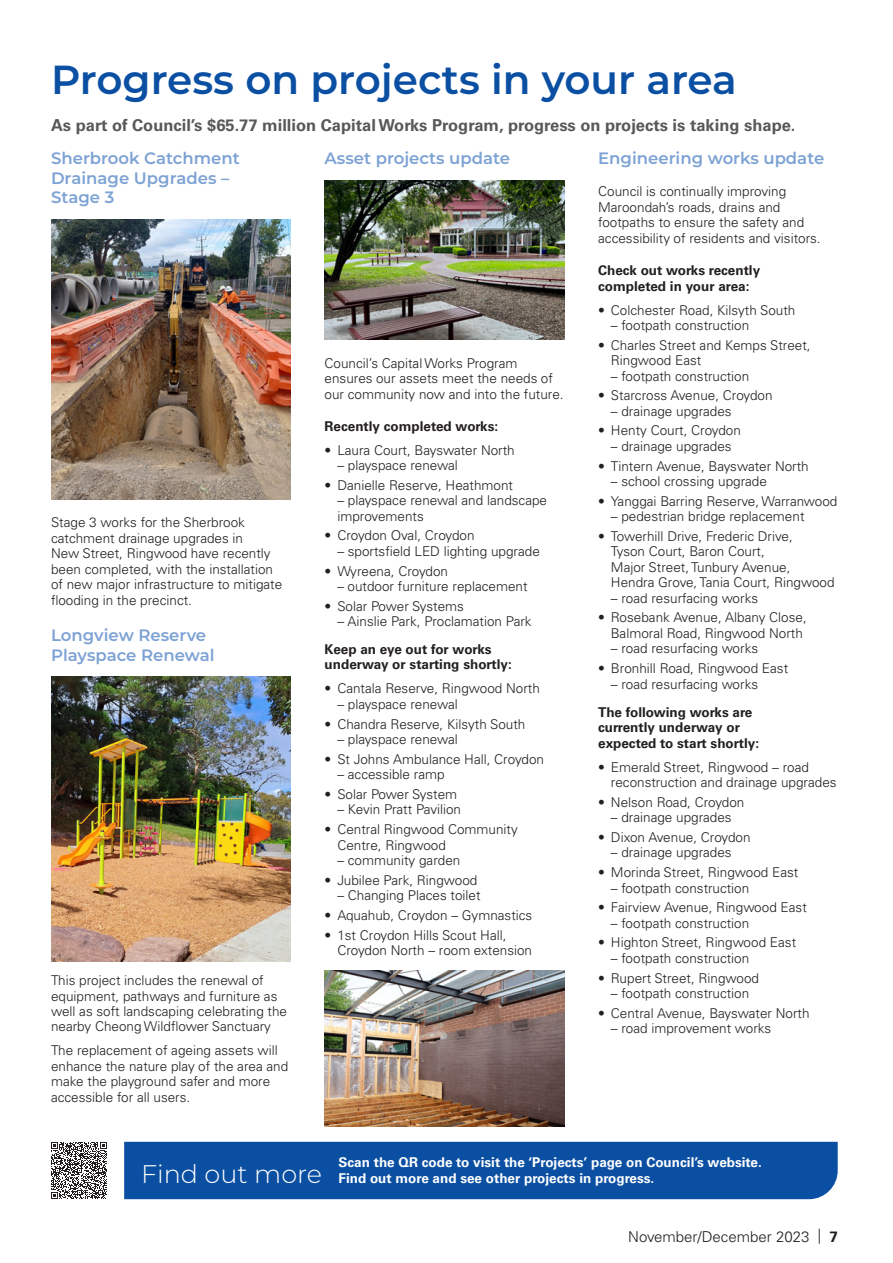
<style>
.page{position:relative;width:893px;height:1263px;background:#fff}
.page>*{position:absolute;margin:0;border:0;box-sizing:border-box;transform-origin:0 0}
.Heading__Large{font:600 40.5px "Montserrat";color:#0a4fa2}
.Did_you_know_Heading{font:300 25.5px "Montserrat";color:#fff}
.Sub_Heading{font:600 16.5px/19.8px "Montserrat";color:#7da2d4}
.Intro{font:700 16.5px "Univers LT Pro 65";color:#57585a}
.t1{font:300 15px "Univers LT Pro 45";color:#231f20}
.Dot_point{font:300 13.5px/15.5px "Univers LT Pro 45";color:#231f20}
.Sub_Heading-2{font:300 13.5px/15.5px "Univers LT Pro 45";color:#231f20}
.Sub_Heading-3{font:700 13.5px/15.5px "Univers LT Pro 65";color:#231f20}
.Did_you_know_body_copy{font:700 13.5px/16.2px "Univers LT Pro 65";color:#fff}
.s1{font-family:"Univers LT Pro 65";font-weight:700}
</style>
<div class="page">
<img style="left:51px;top:219px;width:240px;height:281px">
<img style="left:51px;top:676px;width:240px;height:285px">
<img style="left:325px;top:181px;width:239px;height:158px">
<img style="left:325px;top:970px;width:239px;height:156px">
<div style="left:124px;top:1142px;width:714px;height:57px;background:#0a4fa2"></div>
<svg style="left:51px;top:1142px;width:56px;height:57px"></svg>
<p class="Heading__Large" style="left:51px;top:51px;width:687px">Progress on projects in your area</p>
<h2 class="Intro" style="left:51px;top:114px;width:746px">As part of Council’s $65.77 million Capital Works Program, progress on projects is taking shape.</h2>
<h3 class="Sub_Heading" style="left:51px;top:147px;width:190px">Sherbrook Catchment<br>Drainage Upgrades –<br>Stage 3</h3>
<h3 class="Sub_Heading" style="left:325px;top:147px;width:187px">Asset projects update</h3>
<h3 class="Sub_Heading" style="left:598px;top:147px;width:228px">Engineering works update</h3>
<h3 class="Sub_Heading-2" style="left:598px;top:183px;width:224px">Council is continually improving Maroondah’s roads, drains and footpaths to ensure the safety and accessibility of residents and visitors.</h3>
<h3 class="Sub_Heading-3" style="left:598px;top:262px;width:164px">Check out works recently completed in your area:</h3>
<p class="Dot_point" style="left:598px;top:302px;width:199px">• Colchester Road, Kilsyth South</p>
<p class="Dot_point" style="left:611px;top:317px;width:140px">– footpath construction</p>
<p class="Dot_point" style="left:611px;top:337px;width:201px;text-indent:-13px">• Charles Street and Kemps Street,<br>Ringwood East</p>
<p class="Dot_point" style="left:611px;top:368px;width:140px">– footpath construction</p>
<p class="Dot_point" style="left:598px;top:387px;width:176px">• Starcross Avenue, Croydon</p>
<p class="Dot_point" style="left:611px;top:403px;width:122px">– drainage upgrades</p>
<p class="Dot_point" style="left:598px;top:423px;width:144px">• Henty Court, Croydon</p>
<p class="Dot_point" style="left:611px;top:438px;width:122px">– drainage upgrades</p>
<p class="Dot_point" style="left:598px;top:458px;width:212px">• Tintern Avenue, Bayswater North</p>
<p class="Dot_point" style="left:611px;top:473px;width:158px">– school crossing upgrade</p>
<p class="Dot_point" style="left:598px;top:493px;width:241px">• Yanggai Barring Reserve, Warranwood</p>
<p class="Dot_point" style="left:611px;top:508px;width:195px">– pedestrian bridge replacement</p>
<p class="Dot_point" style="left:611px;top:528px;width:225px;text-indent:-13px">• Towerhill Drive, Frederic Drive,<br>Tyson Court, Baron Court,<br>Major Street, Tunbury Avenue,<br>Hendra Grove, Tania Court, Ringwood</p>
<p class="Dot_point" style="left:611px;top:590px;width:149px">– road resurfacing works</p>
<p class="Dot_point" style="left:598px;top:610px;width:210px;text-align:right">• Rosebank Avenue, Albany Close,<br>Balmoral Road, Ringwood North</p>
<p class="Dot_point" style="left:611px;top:640px;width:149px">– road resurfacing works</p>
<p class="Dot_point" style="left:598px;top:660px;width:192px">• Bronhill Road, Ringwood East</p>
<p class="Dot_point" style="left:611px;top:676px;width:149px">– road resurfacing works</p>
<h3 class="Sub_Heading-3" style="left:598px;top:703px;width:162px">The following works are currently underway or expected to start shortly:</h3>
<p class="Dot_point" style="left:611px;top:759px;width:227px;text-indent:-13px">• Emerald Street, Ringwood – road reconstruction and drainage upgrades</p>
<p class="Dot_point" style="left:598px;top:794px;width:148px">• Nelson Road, Croydon</p>
<p class="Dot_point" style="left:611px;top:809px;width:122px">– drainage upgrades</p>
<p class="Dot_point" style="left:598px;top:829px;width:154px">• Dixon Avenue, Croydon</p>
<p class="Dot_point" style="left:611px;top:844px;width:122px">– drainage upgrades</p>
<p class="Dot_point" style="left:598px;top:864px;width:202px">• Morinda Street, Ringwood East</p>
<p class="Dot_point" style="left:611px;top:880px;width:140px">– footpath construction</p>
<p class="Dot_point" style="left:598px;top:899px;width:210px">• Fairview Avenue, Ringwood East</p>
<p class="Dot_point" style="left:611px;top:915px;width:140px">– footpath construction</p>
<p class="Dot_point" style="left:598px;top:934px;width:199px">• Highton Street, Ringwood East</p>
<p class="Dot_point" style="left:611px;top:950px;width:140px">– footpath construction</p>
<p class="Dot_point" style="left:598px;top:970px;width:162px">• Rupert Street, Ringwood</p>
<p class="Dot_point" style="left:611px;top:985px;width:140px">– footpath construction</p>
<p class="Dot_point" style="left:598px;top:1005px;width:213px">• Central Avenue, Bayswater North</p>
<p class="Dot_point" style="left:611px;top:1020px;width:162px">– road improvement works</p>
<h3 class="Sub_Heading-2" style="left:325px;top:355px;width:240px">Council’s Capital Works Program ensures our assets meet the needs of our community now and into the future.</h3>
<h3 class="Sub_Heading-3" style="left:325px;top:418px;width:175px">Recently completed works:</h3>
<p class="Dot_point" style="left:325px;top:442px;width:192px">• Laura Court, Bayswater North</p>
<p class="Dot_point" style="left:337px;top:457px;width:122px">– playspace renewal</p>
<p class="Dot_point" style="left:325px;top:477px;width:190px">• Danielle Reserve, Heathmont</p>
<p class="Dot_point" style="left:337px;top:492px;width:211px">– playspace renewal and landscape improvements</p>
<p class="Dot_point" style="left:325px;top:528px;width:152px">• Croydon Oval, Croydon</p>
<p class="Dot_point" style="left:337px;top:543px;width:204px">– sportsfield LED lighting upgrade</p>
<p class="Dot_point" style="left:325px;top:563px;width:125px">• Wyreena, Croydon</p>
<p class="Dot_point" style="left:337px;top:578px;width:192px">– outdoor furniture replacement</p>
<p class="Dot_point" style="left:325px;top:598px;width:141px">• Solar Power Systems</p>
<p class="Dot_point" style="left:337px;top:613px;width:196px">– Ainslie Park, Proclamation Park</p>
<h3 class="Sub_Heading-3" style="left:325px;top:641px;width:189px">Keep an eye out for works underway or starting shortly:</h3>
<p class="Dot_point" style="left:325px;top:680px;width:217px">• Cantala Reserve, Ringwood North</p>
<p class="Dot_point" style="left:337px;top:696px;width:122px">– playspace renewal</p>
<p class="Dot_point" style="left:325px;top:716px;width:202px">• Chandra Reserve, Kilsyth South</p>
<p class="Dot_point" style="left:337px;top:731px;width:122px">– playspace renewal</p>
<p class="Dot_point" style="left:325px;top:751px;width:221px">• St Johns Ambulance Hall, Croydon</p>
<p class="Dot_point" style="left:337px;top:766px;width:109px">– accessible ramp</p>
<p class="Dot_point" style="left:325px;top:786px;width:134px">• Solar Power System</p>
<p class="Dot_point" style="left:337px;top:801px;width:125px">– Kevin Pratt Pavilion</p>
<p class="Dot_point" style="left:337px;top:821px;width:182px;text-indent:-13px">• Central Ringwood Community<br>Centre, Ringwood</p>
<p class="Dot_point" style="left:337px;top:852px;width:125px">– community garden</p>
<p class="Dot_point" style="left:325px;top:872px;width:154px">• Jubilee Park, Ringwood</p>
<p class="Dot_point" style="left:337px;top:887px;width:145px">– Changing Places toilet</p>
<p class="Dot_point" style="left:325px;top:907px;width:209px">• Aquahub, Croydon – Gymnastics</p>
<p class="Dot_point" style="left:337px;top:927px;width:196px;text-indent:-13px">• 1st Croydon Hills Scout Hall,<br>Croydon North – room extension</p>
<h3 class="Sub_Heading-2" style="left:51px;top:514px;width:233px">Stage 3 works for the Sherbrook catchment drainage upgrades in<br>New Street, Ringwood have recently been completed, with the installation of new major infrastructure to mitigate flooding in the precinct.</h3>
<h3 class="Sub_Heading" style="left:51px;top:625px;width:165px">Longview Reserve<br>Playspace Renewal</h3>
<h3 class="Sub_Heading-2" style="left:51px;top:972px;width:238px">This project includes the renewal of equipment, pathways and furniture as well as soft landscaping celebrating the nearby Cheong Wildflower Sanctuary</h3>
<h3 class="Sub_Heading-2" style="left:51px;top:1042px;width:239px">The replacement of ageing assets will enhance the nature play of the area and make the playground safer and more accessible for all users.</h3>
<h6 class="Did_you_know_Heading" style="left:141px;top:1156px;width:182px">Find out more</h6>
<p class="Did_you_know_body_copy" style="left:338px;top:1154px;width:425px">Scan the QR code to visit the ‘Projects’ page on Council’s website.<br>Find out more and see other projects in progress.</p>
<p class="t1" style="left:628px;top:1226px;width:211px">November/December 2023 | <span class="s1">7</span></p>
</div>
